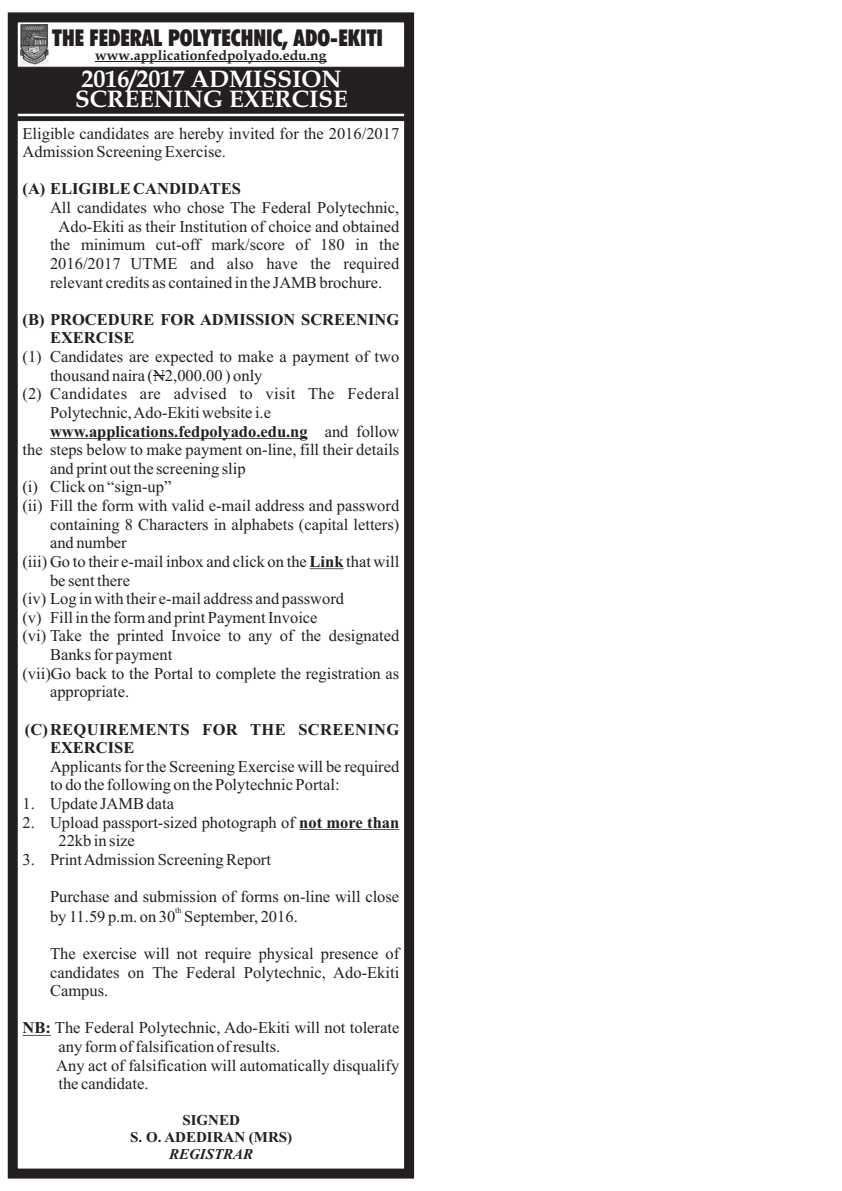
<style>
.page{position:relative;width:842px;height:1191px;background:#fff}
.page>*{position:absolute;margin:0;border:0;box-sizing:border-box;transform-origin:0 0}
.t1{font:700 24px/19.9px "Book Antiqua";color:#fff}
.t2{font:900 condensed 23.2px "Futura BT";color:#231f20;scale:.96 1}
.t3{font:16.5px/18.6px "Times New Roman";color:#231f20}
.t4{font:700 16.5px/18.6px "Times New Roman";color:#231f20}
.t5{font:16.5px "Times New Roman";letter-spacing:.025em;color:#231f20}
.t6{font:700 16.5px/18.6px "Times New Roman";letter-spacing:.02em;color:#231f20}
.t7{font:700 15px/16.6px "Times New Roman";color:#231f20;text-align:center}
.t8{font:italic 700 15px "Times New Roman";color:#231f20}
.t9{font:700 14px "Book Antiqua";color:#231f20}
.t10{font:8.2px "Times New Roman";color:#231f20}
.s1{font-weight:400}
.s2{font-weight:700}
</style>
<div class="page">
<div style="left:8px;top:12px;width:406px;height:1166px;border:10px solid #231f20"></div>
<hr style="left:95px;top:61px;width:232px;height:1px;background:#231f20">
<svg style="left:13px;top:67px;width:396px;height:54px;background:#2d292a"></svg>
<svg style="left:153px;top:375px;width:12px;height:1px"></svg>
<hr style="left:50px;top:438px;width:258px;height:1px;background:#231f20">
<hr style="left:310px;top:568px;width:34px;height:1px;background:#231f20">
<hr style="left:299px;top:829px;width:100px;height:1px;background:#231f20">
<svg style="left:23px;top:1035px;width:28px;height:1px"></svg>
<img style="left:20px;top:24px;width:28px;height:40px">
<h2 class="t2" style="left:52px;top:29px;width:346px">THE FEDERAL POLYTECHNIC, ADO-EKITI</h2>
<p class="t9" style="left:95px;top:49px;width:233px">www.applicationfedpolyado.edu.ng</p>
<h1 class="t1" style="left:75px;top:72px;width:274px">2016/2017 ADMISSION<br>SCREENING EXERCISE</h1>
<p class="t3" style="left:23px;top:125px;width:378px">Eligible candidates are hereby invited for the 2016/2017<br>Admission Screening Exercise.</p>
<p class="t4" style="left:23px;top:181px;width:220px">(A) ELIGIBLE CANDIDATES</p>
<p class="t3" style="left:50px;top:200px;width:351px">All candidates who chose The Federal Polytechnic,</p>
<p class="t3" style="left:59px;top:218px;width:342px">Ado-Ekiti as their Institution of choice and obtained</p>
<p class="t3" style="left:50px;top:237px;width:351px">the minimum cut-off mark/score of 180 in the</p>
<p class="t3" style="left:50px;top:256px;width:351px">2016/2017 UTME and also have the required</p>
<p class="t3" style="left:50px;top:274px;width:334px">relevant credits as contained in the JAMB brochure.</p>
<p class="t4" style="left:50px;top:312px;width:351px;text-indent:-28px">(B) PROCEDURE FOR ADMISSION SCREENING<br>EXERCISE</p>
<p class="t3" style="left:23px;top:349px;width:378px">(1) Candidates are expected to make a payment of two</p>
<p class="t3" style="left:50px;top:367px;width:214px">thousand naira (N2,000.00 ) only</p>
<p class="t5" style="left:23px;top:388px;width:378px">(2) Candidates are advised to visit The Federal</p>
<p class="t3" style="left:50px;top:404px;width:222px">Polytechnic, Ado-Ekiti website i.e</p>
<p class="t4" style="left:50px;top:423px;width:351px">www.applications.fedpolyado.edu.ng <span class="s1">and follow</span></p>
<p class="t3" style="left:22px;top:442px;width:378px">the steps below to make payment on-line, fill their details</p>
<p class="t3" style="left:50px;top:460px;width:197px">and print out the screening slip</p>
<p class="t3" style="left:22px;top:479px;width:150px">(i) Click on “sign-up”</p>
<p class="t3" style="left:22px;top:498px;width:378px">(ii) Fill the form with valid e-mail address and password</p>
<p class="t3" style="left:50px;top:516px;width:351px">containing 8 Characters in alphabets (capital letters)</p>
<p class="t3" style="left:50px;top:535px;width:78px">and number</p>
<p class="t3" style="left:22px;top:553px;width:378px">(iii) Go to their e-mail inbox and click on the <span class="s2">Link</span> that will</p>
<p class="t3" style="left:50px;top:572px;width:82px">be sent there</p>
<p class="t3" style="left:22px;top:591px;width:323px">(iv) Log in with their e-mail address and password</p>
<p class="t3" style="left:50px;top:609px;width:269px">Fill in the form and print Payment Invoice</p>
<p class="t3" style="left:22px;top:628px;width:378px">(vi) Take the printed Invoice to any of the designated</p>
<p class="t3" style="left:50px;top:647px;width:124px">Banks for payment</p>
<p class="t3" style="left:22px;top:665px;width:378px">(vii)Go back to the Portal to complete the registration as</p>
<p class="t3" style="left:50px;top:684px;width:81px">appropriate.</p>
<p class="t6" style="left:50px;top:721px;width:351px;text-indent:-25px">(C)REQUIREMENTS FOR THE SCREENING<br>EXERCISE</p>
<p class="t3" style="left:50px;top:758px;width:351px">Applicants for the Screening Exercise will be required to do the following on the Polytechnic Portal:</p>
<p class="t3" style="left:22px;top:795px;width:153px">1. Update JAMB data</p>
<p class="t3" style="left:58px;top:814px;width:342px;text-indent:-36px">2. Upload passport-sized photograph of <span class="s2">not more than<br></span>22kb in size</p>
<p class="t3" style="left:22px;top:851px;width:250px">3. Print Admission Screening Report</p>
<p class="t3" style="left:50px;top:889px;width:351px">Purchase and submission of forms on-line will close</p>
<p class="t10" style="left:175px;top:907px;width:8px">th</p>
<p class="t3" style="left:50px;top:908px;width:249px">by 11.59 p.m. on 30 September, 2016.</p>
<p class="t3" style="left:50px;top:945px;width:351px;text-align:justify">The exercise will not require physical presence of candidates on The Federal Polytechnic, Ado-Ekiti Campus.</p>
<p class="t3" style="left:56px;top:1020px;width:344px;text-indent:-34px"><span class="s2">NB:</span> The Federal Polytechnic, Ado-Ekiti will not tolerate any form of falsification of results.<br>Any act of falsification will automatically disqualify the candidate.</p>
<p class="t3" style="left:22px;top:609px;width:21px">(v)</p>
<p class="t7" style="left:130px;top:1113px;width:164px">SIGNED<br>S. O. ADEDIRAN (MRS)</p>
<p class="t8" style="left:169px;top:1148px;width:86px">REGISTRAR</p>
</div>
